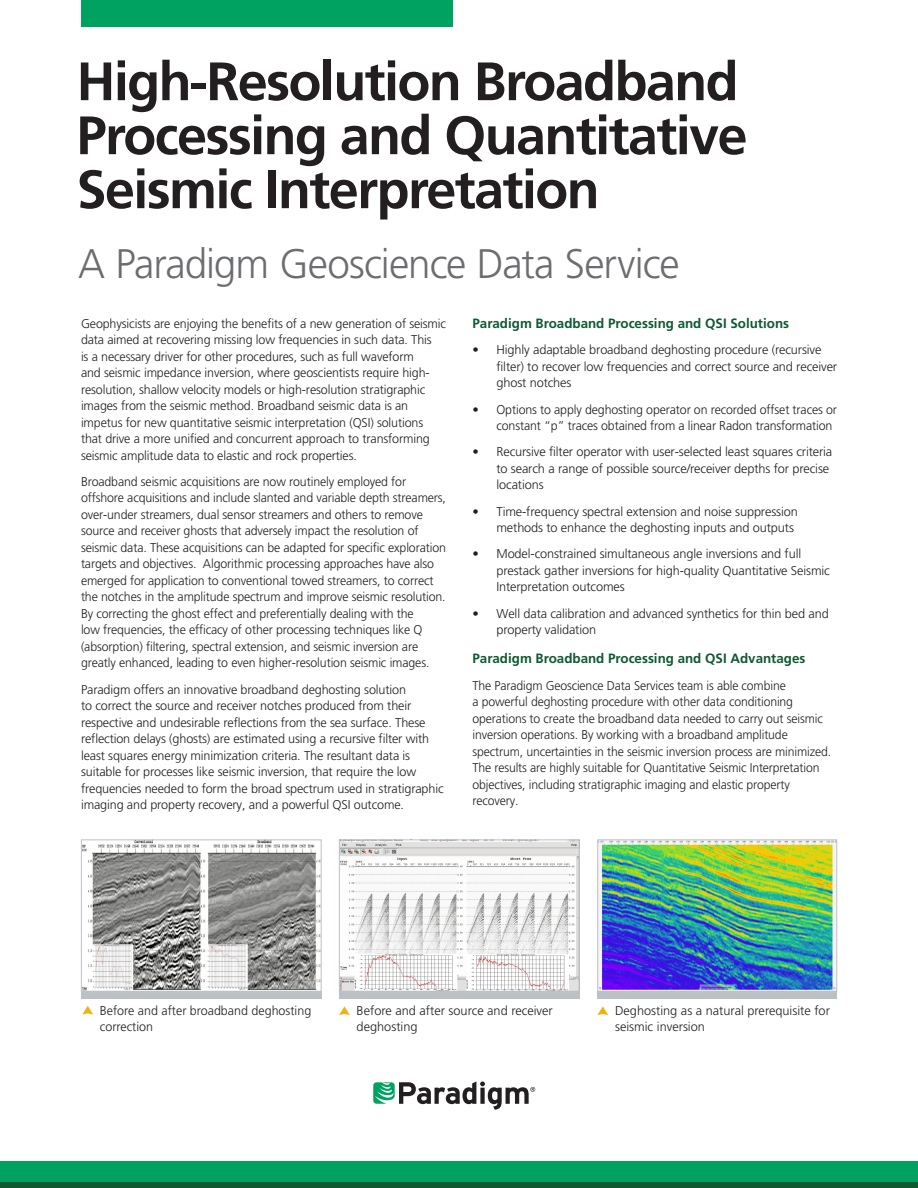
<style>
.page{position:relative;width:918px;height:1188px;background:#fff}
.page>*{position:absolute;margin:0;border:0;box-sizing:border-box;transform-origin:0 0}
.t1{font:700 54px/54px "Frutiger LT Std";letter-spacing:-.03em;color:#231f20}
.Subtitle_1{font:300 41.25px "Frutiger LT Std";letter-spacing:-.025em;color:#6c6d70}
.t2{font:700 13.5px "Frutiger LT Std";color:#0f5931}
.t3{font:300 12.75px/16.5px "Frutiger LT Std";letter-spacing:-.01em;color:#231f20}
.t4{font:300 12.75px/16.5px "Frutiger LT Std";letter-spacing:-.01em;color:#231f20;scale:.96 1}
</style>
<div class="page">
<svg style="left:0;top:1181px;width:918px;height:7px;background:#0c6337"></svg>
<div style="left:0;top:1161px;width:918px;height:20px;background:#00a261"></div>
<div style="left:81px;top:0;width:371px;height:27px;background:#00a261"></div>
<svg style="left:373px;top:1081px;width:162px;height:29px"></svg>
<svg style="left:82px;top:1006px;width:11px;height:9px"></svg>
<svg style="left:339px;top:1006px;width:11px;height:9px"></svg>
<img style="left:83px;top:842px;width:237px;height:148px">
<div style="left:81px;top:840px;width:241px;height:152px;border:1px solid #bcc1c6"></div>
<img style="left:341px;top:842px;width:237px;height:148px">
<div style="left:339px;top:840px;width:241px;height:152px;border:1px solid #bcc1c6"></div>
<svg style="left:597px;top:1006px;width:11px;height:9px"></svg>
<img style="left:599px;top:842px;width:236px;height:148px">
<div style="left:597px;top:840px;width:240px;height:152px;border:1px solid #bcc1c6"></div>
<div style="left:597px;top:992px;width:240px;height:7px;background:#bcc1c6"></div>
<div style="left:81px;top:992px;width:241px;height:7px;background:#bcc1c6"></div>
<div style="left:339px;top:992px;width:241px;height:7px;background:#bcc1c6"></div>
<h1 class="t1" style="left:76px;top:55px;width:673px">High-Resolution Broadband<br>Processing and Quantitative<br>Seismic Interpretation</h1>
<p class="Subtitle_1" style="left:78px;top:240px;width:603px">A Paradigm Geoscience Data Service</p>
<h4 class="t2" style="left:472px;top:315px;width:318px">Paradigm Broadband Processing and QSI Solutions</h4>
<h4 class="t3" style="left:496px;top:342px;width:342px;text-indent:-24px">• Highly adaptable broadband deghosting procedure (recursive filter) to recover low frequencies and correct source and receiver ghost notches</h4>
<h4 class="t3" style="left:496px;top:401px;width:342px;text-indent:-24px">• Options to apply deghosting operator on recorded offset traces or constant “p” traces obtained from a linear Radon transformation</h4>
<h4 class="t3" style="left:496px;top:444px;width:337px;text-indent:-24px">• Recursive filter operator with user-selected least squares criteria to search a range of possible source/receiver depths for precise locations</h4>
<h4 class="t3" style="left:472px;top:503px;width:327px;text-align:right">• Time-frequency spectral extension and noise suppression methods to enhance the deghosting inputs and outputs</h4>
<h4 class="t3" style="left:496px;top:546px;width:335px;text-indent:-24px">• Model-constrained simultaneous angle inversions and full prestack gather inversions for high-quality Quantitative Seismic<br>Interpretation outcomes</h4>
<h4 class="t3" style="left:496px;top:605px;width:334px;text-indent:-24px">• Well data calibration and advanced synthetics for thin bed and property validation</h4>
<h4 class="t2" style="left:472px;top:651px;width:334px">Paradigm Broadband Processing and QSI Advantages</h4>
<h4 class="t4" style="left:472px;top:677px;width:375px">The Paradigm Geoscience Data Services team is able combine<br>a powerful deghosting procedure with other data conditioning operations to create the broadband data needed to carry out seismic inversion operations. By working with a broadband amplitude spectrum, uncertainties in the seismic inversion process are minimized.<br>The results are highly suitable for Quantitative Seismic Interpretation objectives, including stratigraphic imaging and elastic property recovery.</h4>
<h4 class="t3" style="left:81px;top:315px;width:367px">Geophysicists are enjoying the benefits of a new generation of seismic data aimed at recovering missing low frequencies in such data. This<br>is a necessary driver for other procedures, such as full waveform<br>and seismic impedance inversion, where geoscientists require high&shy;resolution, shallow velocity models or high-resolution stratigraphic images from the seismic method. Broadband seismic data is an impetus for new quantitative seismic interpretation (QSI) solutions that drive a more unified and concurrent approach to transforming seismic amplitude data to elastic and rock properties.</h4>
<h4 class="t3" style="left:81px;top:473px;width:367px">Broadband seismic acquisitions are now routinely employed for offshore acquisitions and include slanted and variable depth streamers, over-under streamers, dual sensor streamers and others to remove source and receiver ghosts that adversely impact the resolution of seismic data. These acquisitions can be adapted for specific exploration targets and objectives. Algorithmic processing approaches have also emerged for application to conventional towed streamers, to correct the notches in the amplitude spectrum and improve seismic resolution.<br>By correcting the ghost effect and preferentially dealing with the<br>low frequencies, the efficacy of other processing techniques like Q (absorption) filtering, spectral extension, and seismic inversion are greatly enhanced, leading to even higher-resolution seismic images.</h4>
<h4 class="t3" style="left:81px;top:681px;width:364px">Paradigm offers an innovative broadband deghosting solution<br>to correct the source and receiver notches produced from their respective and undesirable reflections from the sea surface. These reflection delays (ghosts) are estimated using a recursive filter with least squares energy minimization criteria. The resultant data is suitable for processes like seismic inversion, that require the low frequencies needed to form the broad spectrum used in stratigraphic imaging and property recovery, and a powerful QSI outcome.</h4>
<p class="t3" style="left:100px;top:1004px;width:213px;line-height:15.3px">Before and after broadband deghosting correction</p>
<p class="t3" style="left:357px;top:1004px;width:198px;line-height:15.3px">Before and after source and receiver deghosting</p>
<p class="t3" style="left:615px;top:1004px;width:216px;line-height:15.3px">Deghosting as a natural prerequisite for seismic inversion</p>
</div>
